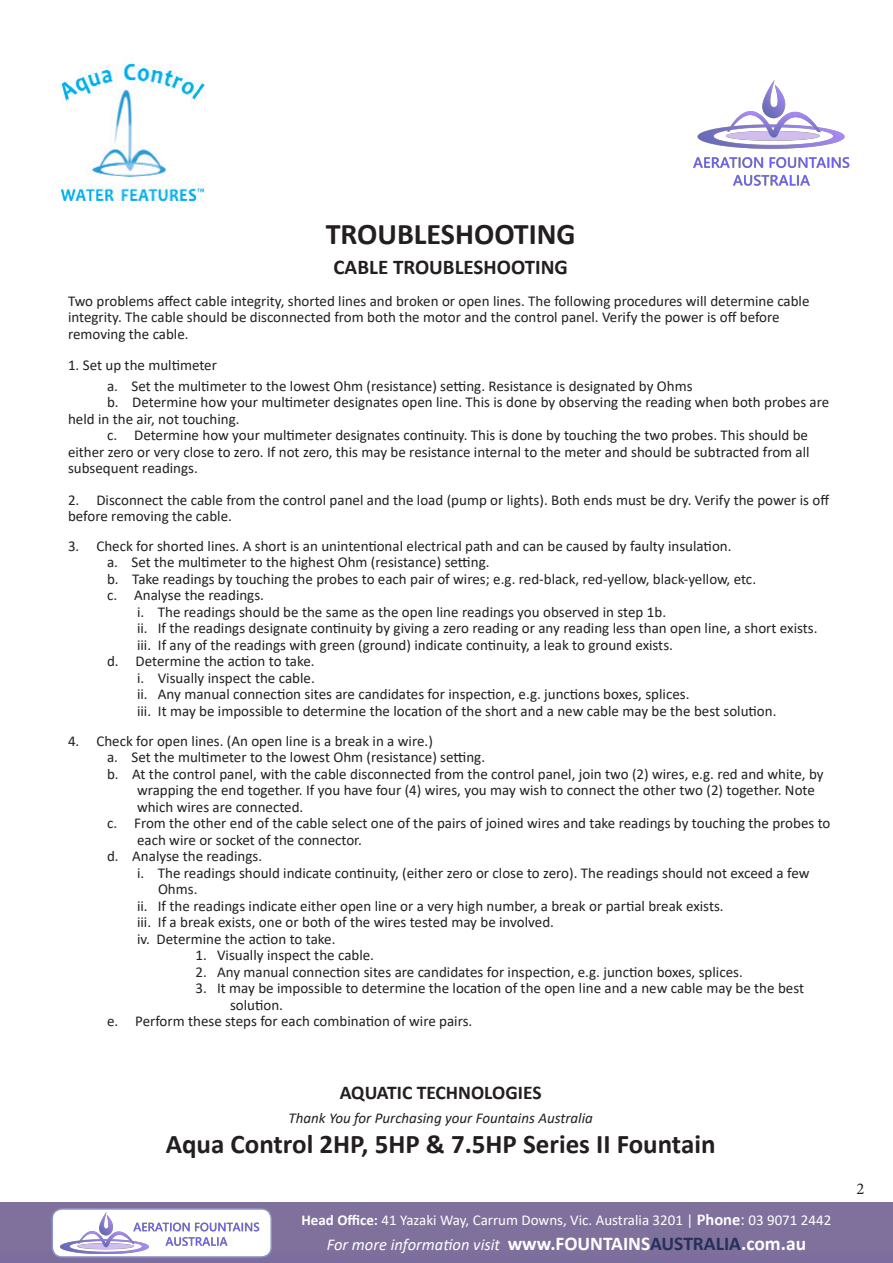
<style>
.page{position:relative;width:893px;height:1263px;background:#fff}
.page>*{position:absolute;margin:0;border:0;box-sizing:border-box;transform-origin:0 0}
.t1{font:700 30px "Calibri";color:#231f20}
.t2{font:700 27px "Calibri";color:#231f20}
.t3{font:700 21px "Calibri";color:#231f20}
.t4{font:700 19.5px "Calibri";color:#231f20}
.t5{font:italic 16.5px "Calibri";color:#fff}
.t6{font:16.5px "Minion Pro";color:#231f20}
.t7{font:15px/16.5px "Calibri";color:#231f20}
.t8{font:15px "Calibri";color:#fff}
.t9{font:italic 15px "Calibri";color:#231f20}
.s1{font-weight:700}
.s2{font-weight:700;font-size:16.5px}
.s3{font-size:16.5px}
.s4{font-weight:700;font-style:normal;font-size:19.5px}
.s5{font-weight:700;font-style:normal;font-size:19.5px;color:#253158}
</style>
<div class="page">
<img style="left:61px;top:62px;width:145px;height:141px">
<div style="left:0;top:1203px;width:893px;height:60px;background:#80709c"></div>
<div style="left:52px;top:1209px;width:219px;height:48px;background:#fff;border-radius:10px"></div>
<img style="left:61px;top:1212px;width:199px;height:41px">
<div style="left:52px;top:1208px;width:220px;height:50px;border:2px solid #8a94c9;border-radius:10px"></div>
<img style="left:693px;top:80px;width:157px;height:106px">
<p class="t1" style="left:326px;top:213px;width:251px">TROUBLESHOOTING</p>
<p class="t3" style="left:333px;top:252px;width:236px">CABLE TROUBLESHOOTING</p>
<p class="t7" style="left:68px;top:292px;width:743px">Two problems affect cable integrity, shorted lines and broken or open lines. The following procedures will determine cable integrity. The cable should be disconnected from both the motor and the control panel. Verify the power is off before removing the cable.</p>
<p class="t7" style="left:68px;top:356px;width:150px">1. Set up the multimeter</p>
<p class="t7" style="left:107px;top:377px;width:587px">a. Set the multimeter to the lowest Ohm (resistance) setting. Resistance is designated by Ohms</p>
<p class="t7" style="left:107px;top:394px;width:724px">b. Determine how your multimeter designates open line. This is done by observing the reading when both probes are</p>
<p class="t7" style="left:68px;top:410px;width:173px">held in the air, not touching.</p>
<p class="t7" style="left:107px;top:427px;width:702px">c. Determine how your multimeter designates continuity. This is done by touching the two probes. This should be</p>
<p class="t7" style="left:68px;top:443px;width:743px">either zero or very close to zero. If not zero, this may be resistance internal to the meter and should be subtracted from all</p>
<p class="t7" style="left:68px;top:460px;width:131px">subsequent readings.</p>
<p class="t7" style="left:68px;top:491px;width:763px">2. Disconnect the cable from the control panel and the load (pump or lights). Both ends must be dry. Verify the power is off before removing the cable.</p>
<p class="t7" style="left:68px;top:537px;width:665px">3. Check for shorted lines. A short is an unintentional electrical path and can be caused by faulty insulation.</p>
<p class="t7" style="left:107px;top:554px;width:384px">a. Set the multimeter to the highest Ohm (resistance) setting.</p>
<p class="t7" style="left:107px;top:570px;width:651px">b. Take readings by touching the probes to each pair of wires; e.g. red-black, red-yellow, black-yellow, etc.</p>
<p class="t7" style="left:107px;top:587px;width:158px">c. Analyse the readings.</p>
<p class="t7" style="left:137px;top:603px;width:531px">i. The readings should be the same as the open line readings you observed in step 1b.</p>
<p class="t7" style="left:137px;top:620px;width:682px">ii. If the readings designate continuity by giving a zero reading or any reading less than open line, a short exists.</p>
<p class="t7" style="left:137px;top:636px;width:537px">iii. If any of the readings with green (ground) indicate continuity, a leak to ground exists.</p>
<p class="t7" style="left:107px;top:653px;width:209px">d. Determine the action to take.</p>
<p class="t7" style="left:137px;top:669px;width:179px">i. Visually inspect the cable.</p>
<p class="t7" style="left:137px;top:686px;width:554px">ii. Any manual connection sites are candidates for inspection, e.g. junctions boxes, splices.</p>
<p class="t7" style="left:137px;top:702px;width:641px">iii. It may be impossible to determine the location of the short and a new cable may be the best solution.</p>
<p class="t7" style="left:68px;top:732px;width:366px">4. Check for open lines. (An open line is a break in a wire.)</p>
<p class="t7" style="left:107px;top:748px;width:380px">a. Set the multimeter to the lowest Ohm (resistance) setting.</p>
<p class="t7" style="left:107px;top:765px;width:718px">b. At the control panel, with the cable disconnected from the control panel, join two (2) wires, e.g. red and white, by</p>
<p class="t7" style="left:137px;top:781px;width:679px">wrapping the end together. If you have four (4) wires, you may wish to connect the other two (2) together. Note</p>
<p class="t7" style="left:137px;top:798px;width:168px">which wires are connected.</p>
<p class="t7" style="left:107px;top:814px;width:725px">c. From the other end of the cable select one of the pairs of joined wires and take readings by touching the probes to</p>
<p class="t7" style="left:137px;top:831px;width:226px">each wire or socket of the connector.</p>
<p class="t7" style="left:107px;top:847px;width:157px">d. Analyse the readings.</p>
<p class="t7" style="left:137px;top:864px;width:674px">i. The readings should indicate continuity, (either zero or close to zero). The readings should not exceed a few</p>
<p class="t7" style="left:158px;top:880px;width:41px">Ohms.</p>
<p class="t7" style="left:137px;top:897px;width:588px">ii. If the readings indicate either open line or a very high number, a break or partial break exists.</p>
<p class="t7" style="left:137px;top:913px;width:418px">iii. If a break exists, one or both of the wires tested may be involved.</p>
<p class="t7" style="left:137px;top:930px;width:200px">iv. Determine the action to take.</p>
<p class="t7" style="left:196px;top:946px;width:180px">1. Visually inspect the cable.</p>
<p class="t7" style="left:196px;top:963px;width:549px">2. Any manual connection sites are candidates for inspection, e.g. junction boxes, splices.</p>
<p class="t7" style="left:196px;top:979px;width:610px">3. It may be impossible to determine the location of the open line and a new cable may be the best</p>
<p class="t7" style="left:230px;top:996px;width:54px">solution.</p>
<p class="t7" style="left:107px;top:1012px;width:367px">e. Perform these steps for each combination of wire pairs.</p>
<p class="t4" style="left:340px;top:1079px;width:203px">AQUATIC TECHNOLOGIES</p>
<p class="t9" style="left:288px;top:1107px;width:306px">Thank You for Purchasing your Fountains Australia</p>
<p class="t2" style="left:166px;top:1125px;width:551px">Aqua Control 2HP, 5HP &amp; 7.5HP Series II Fountain</p>
<p class="t8" style="left:301px;top:1209px;width:531px"><span class="s1">Head Office:</span> 41 Yazaki Way, Carrum Downs, Vic. Australia 3201 | <span class="s2">Phone</span><span class="s3">:</span> 03 9071 2442</p>
<p class="t5" style="left:327px;top:1233px;width:481px">For more information visit <span class="s4">www.FOUNTAINS</span><span class="s5">AUSTRALIA</span><span class="s4">.com.au</span></p>
<p class="t6" style="left:856px;top:1177px;width:9px">2</p>
</div>
